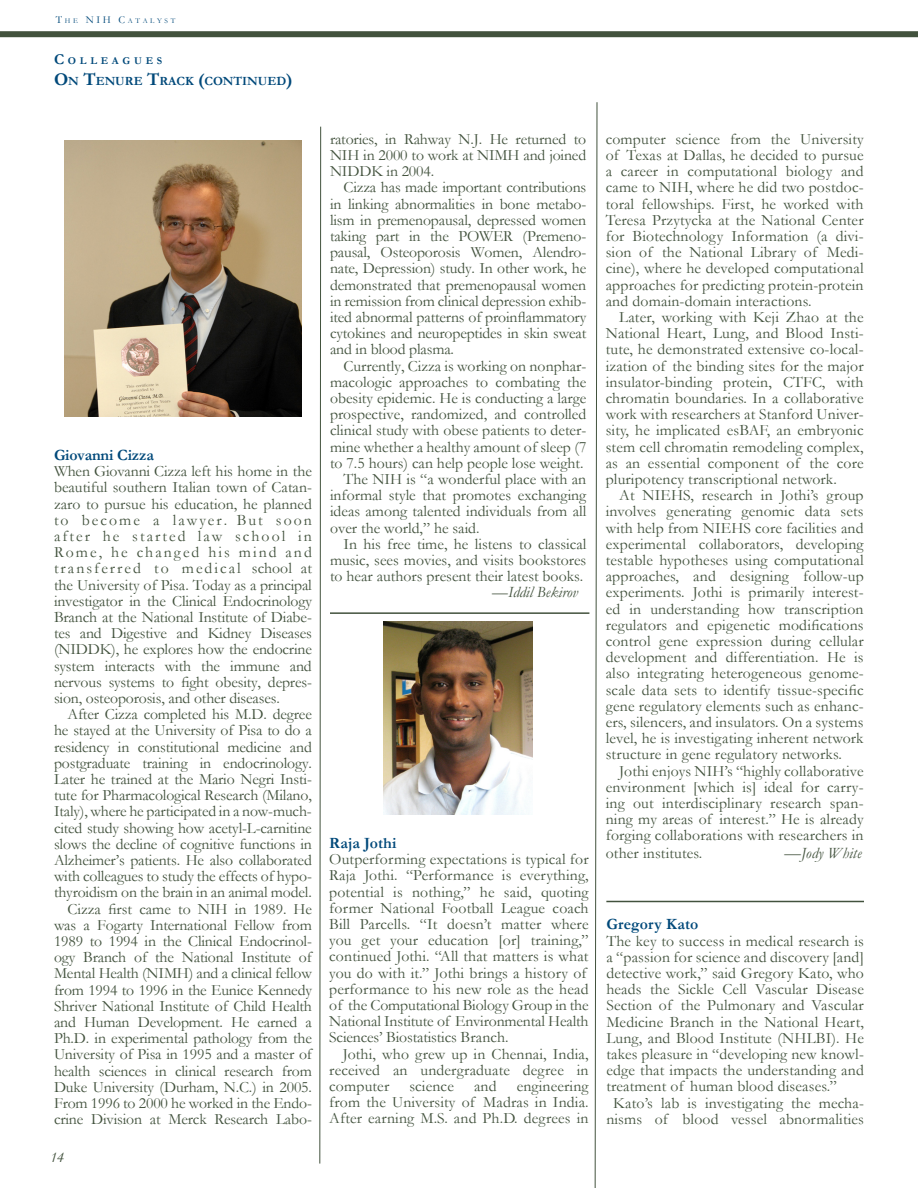
<style>
.page{position:relative;width:918px;height:1188px;background:#fff}
.page>*{position:absolute;margin:0;border:0;box-sizing:border-box;transform-origin:0 0}
.t1{font:15.75px/16.2px "Garamond";letter-spacing:.01em;color:#42523d;text-align:justify}
.t2{font:italic 15.75px "Garamond";color:#42523d}
.t3{font:700 15.75px "Garamond";letter-spacing:.01em;color:#00497a}
.t4{font:700 15.75px "Garamond";letter-spacing:-.01em;color:#00497a}
.t5{font:italic 15px "Garamond";color:#42523d}
.t6{font:700 12.6px "Garamond";color:#00497a}
.t7{font:700 10.5px "Garamond";letter-spacing:.355em;color:#00497a}
.t8{font:7.35px "Garamond";letter-spacing:.355em;color:#00497a}
.s1{font-size:10.5px}
.s2{font-size:15px}
.s3{font-size:18px}
.s4{font-size:16.5px}
</style>
<div class="page">
<img style="left:65px;top:141px;width:236px;height:275px">
<img style="left:383px;top:622px;width:149px;height:193px">
<div style="left:0;top:31px;width:918px;height:6px;background:#42523d"></div>
<hr style="left:330px;top:612px;width:259px;height:2px;background:#42523d">
<svg style="left:320px;top:126px;width:1px;height:1038px"></svg>
<svg style="left:595px;top:102px;width:2px;height:1086px"></svg>
<hr style="left:606px;top:901px;width:258px;height:1px;background:#42523d">
<p class="t8" style="left:56px;top:17px;width:121px"><span class="s1">T</span>HE <span class="s1">NI H C</span> ATALYST</p>
<h2 class="t7" style="left:54px;top:54px;width:110px"><span class="s2">C</span> OLLEAGUES</h2>
<h3 class="t6" style="left:54px;top:74px;width:240px"><span class="s3">O</span>N <span class="s3">T</span>ENURE <span class="s3">T</span>RACK <span class="s3">(</span>CONTINUED<span class="s3">)</span></h3>
<p class="t4" style="left:54px;top:446px;width:101px">Giovanni Cizza</p>
<p class="t1" style="left:54px;top:463px;width:260px">When Giovanni Cizza left his home in the beautiful southern Italian town of Catan&shy;zaro to pursue his education, he planned to become a lawyer. But soon after he started law school in Rome, he changed his mind and transferred to medical school at the University of Pisa. Today as a principal investigator in the Clinical Endocrinology Branch at the National Institute of Diabe&shy;tes and Digestive and Kidney Diseases (NIDDK), he explores how the endocrine system interacts with the immune and nervous systems to fight obesity, depres&shy;sion, osteoporosis, and other diseases.</p>
<p class="t1" style="left:54px;top:706px;width:260px;text-indent:14px">After Cizza completed his M.D. degree he stayed at the University of Pisa to do a residency in constitutional medicine and postgraduate training in endocrinology.<br>Later he trained at the Mario Negri Insti&shy;tute for Pharmacological Research (Milano, Italy), where he participated in a now-much&shy;cited study showing how acetyl-L-carnitine slows the decline of cognitive functions in Alzheimer’s patients. He also collaborated with colleagues to study the effects of hypo&shy;thyroidism on the brain in an animal model.</p>
<p class="t1" style="left:54px;top:900px;width:260px;text-indent:14px">Cizza first came to NIH in 1989. He was a Fogarty International Fellow from 1989 to 1994 in the Clinical Endocrinol&shy;ogy Branch of the National Institute of Mental Health (NIMH) and a clinical fellow from 1994 to 1996 in the Eunice Kennedy Shriver National Institute of Child Health and Human Development. He earned a Ph.D. in experimental pathology from the University of Pisa in 1995 and a master of health sciences in clinical research from Duke University (Durham, N.C.) in 2005.<br>From 1996 to 2000 he worked in the Endo&shy;crine Division at Merck Research Labo-</p>
<p class="t5" style="left:50px;top:1148px;width:16px">14</p>
<p class="t1" style="left:330px;top:131px;width:258px">ratories, in Rahway N.J. He returned to NIH in 2000 to work at NIMH and joined NIDDK in 2004.</p>
<p class="t1" style="left:330px;top:179px;width:258px;text-indent:14px">Cizza has made important contributions in linking abnormalities in bone metabo&shy;lism in premenopausal, depressed women taking part in the POWER (Premeno&shy;pausal, Osteoporosis Women, Alendro&shy;nate, Depression) study. In other work, he demonstrated that premenopausal women in remission from clinical depression exhib&shy;ited abnormal patterns of proinflammatory cytokines and neuropeptides in skin sweat and in blood plasma.</p>
<p class="t1" style="left:330px;top:357px;width:258px;text-indent:14px">Currently, Cizza is working on nonphar&shy;macologic approaches to combating the obesity epidemic. He is conducting a large prospective, randomized, and controlled clinical study with obese patients to deter&shy;mine whether a healthy amount of sleep (7 to 7.5 hours) can help people lose weight.</p>
<p class="t1" style="left:330px;top:471px;width:258px;text-indent:14px">The NIH is “a wonderful place with an informal style that promotes exchanging ideas among talented individuals from all over the world,” he said.</p>
<p class="t1" style="left:344px;top:536px;width:244px">In his free time, he listens to classical</p>
<p class="t1" style="left:330px;top:552px;width:258px">music, sees movies, and visits bookstores</p>
<p class="t1" style="left:330px;top:568px;width:255px">to hear authors present their latest books.</p>
<p class="t2" style="left:492px;top:583px;width:87px">—Iddil Bekirov</p>
<p class="t3" style="left:329px;top:834px;width:69px">Raja Jothi</p>
<p class="t1" style="left:329px;top:851px;width:261px;text-align:left">Outperforming expectations is typical for Raja Jothi. “Performance is everything, potential is nothing,” he said, quoting former National Football League coach Bill Parcells. “It doesn’t matter where you get your education [or] training,” continued Jothi. “All that matters is what you do with it.” Jothi brings a history of performance to his new role as the head of the Computational Biology Group in the National Institute of Environmental Health Sciences’ Biostatistics Branch.</p>
<p class="t1" style="left:329px;top:1045px;width:261px;text-indent:14px">Jothi, who grew up in Chennai, India, received an undergraduate degree in computer</p>
<p class="t1" style="left:409px;top:1078px;width:46px">science</p>
<p class="t1" style="left:474px;top:1078px;width:24px">and</p>
<p class="t1" style="left:329px;top:1078px;width:261px;text-indent:187px">engineering from the University of Madras in India.<br>After earning M.S. and Ph.D. degrees in</p>
<p class="t1" style="left:606px;top:131px;width:260px">computer science from the University of Texas at Dallas, he decided to pursue a career in computational biology and came to NIH, where he did two postdoc&shy;toral fellowships. First, he worked with Teresa Przytycka at the National Center for Biotechnology Information (a divi&shy;sion of the National Library of Medi&shy;cine), where he developed computational approaches for predicting protein-protein and domain-domain interactions.</p>
<p class="t1" style="left:606px;top:309px;width:260px;text-indent:14px">Later, working with Keji Zhao at the National Heart, Lung, and Blood Insti&shy;tute, he demonstrated extensive co-local&shy;ization of the binding sites for the major insulator-binding protein, CTFC, with chromatin boundaries. In a collaborative work with researchers at Stanford Univer&shy;sity, he implicated esBAF, an embryonic stem cell chromatin remodeling complex, as an essential component of the core pluripotency transcriptional network.</p>
<p class="t1" style="left:606px;top:487px;width:260px;text-indent:14px">At NIEHS, research in Jothi’s group involves generating genomic data sets with help from NIEHS core facilities and experimental collaborators, developing testable hypotheses using computational approaches, and designing follow-up experiments. Jothi is primarily interest&shy;ed in understanding how transcription regulators and epigenetic modifications control gene expression during cellular development and differentiation. He is also integrating heterogeneous genome&shy;scale data sets to identify tissue-specific gene regulatory elements such as enhanc&shy;ers, silencers, and insulators. On a systems level, he is investigating inherent network structure in gene regulatory networks.</p>
<p class="t1" style="left:606px;top:762px;width:260px;text-indent:14px">Jothi enjoys NIH’s “highly collaborative environment [which is] ideal for carry&shy;ing out interdisciplinary research span&shy;ning my areas of interest.” He is already forging collaborations with researchers in</p>
<p class="t1" style="left:606px;top:845px;width:98px">other institutes.</p>
<p class="t2" style="left:784px;top:844px;width:79px"><span class="s4">—</span>Jody White</p>
<p class="t3" style="left:606px;top:915px;width:94px">Gregory Kato</p>
<p class="t1" style="left:606px;top:932px;width:259px">The key to success in medical research is a “passion for science and discovery [and] detective work,” said Gregory Kato, who heads the Sickle Cell Vascular Disease Section of the Pulmonary and Vascular Medicine Branch in the National Heart, Lung, and Blood Institute (NHLBI). He takes pleasure in “developing new knowl&shy;edge that impacts the understanding and treatment of human blood diseases.”</p>
<p class="t1" style="left:606px;top:1094px;width:259px;text-align:center">Kato’s lab is investigating the mecha&shy;nisms of blood vessel abnormalities</p>
</div>
